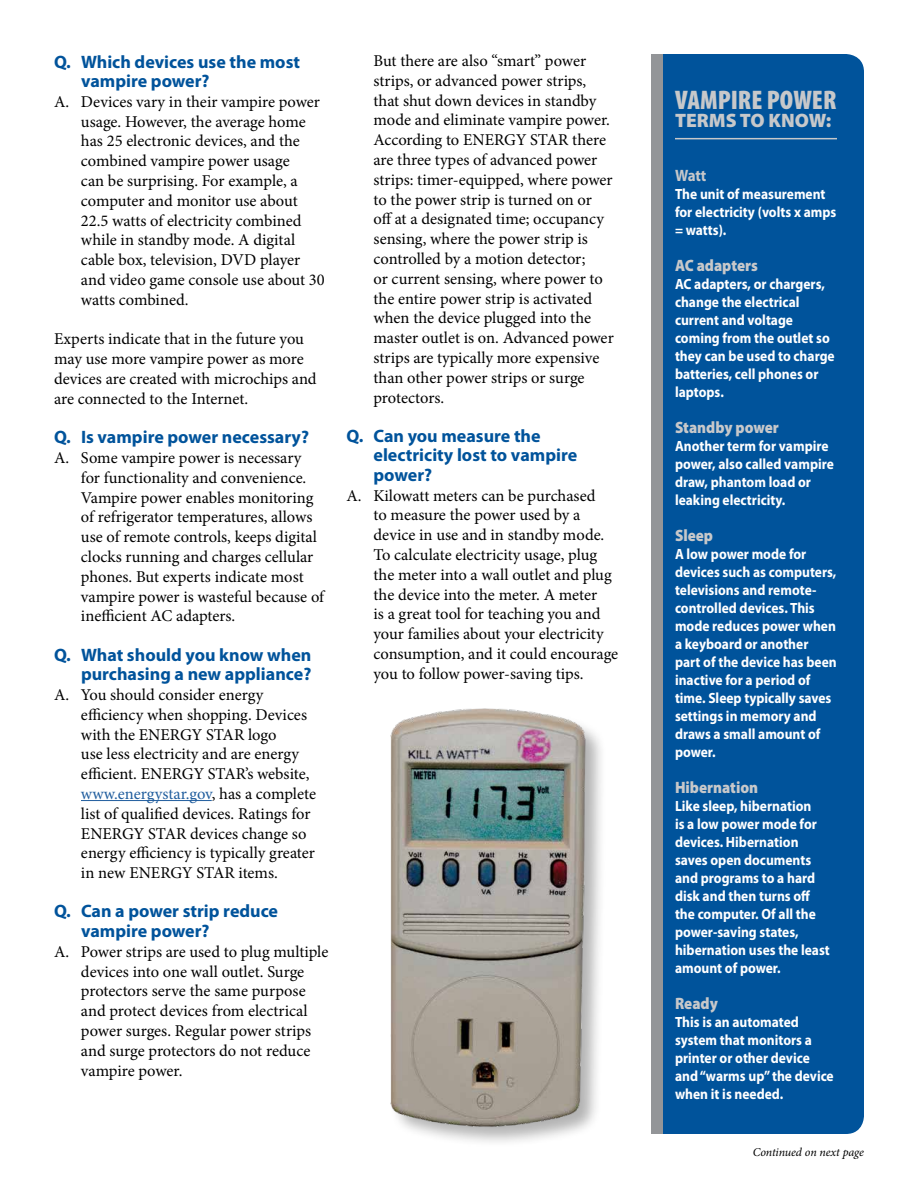
<style>
.page{position:relative;width:918px;height:1188px;background:#fff}
.page>*{position:absolute;margin:0;border:0;box-sizing:border-box;transform-origin:0 0}
.t1{font:900 condensed 27px "Myriad Pro";color:#c7c8ca}
.t2{font:900 19.5px "Myriad Pro";color:#c7c8ca}
.t3{font:700 18px/19.5px "Myriad Pro";color:#00539b}
.t4{font:16.5px/19.8px "Minion Pro";color:#000}
.t5{font:900 16.5px "Myriad Pro";color:#c7c8ca;scale:.91 1}
.t6{font:700 16.5px "Myriad Pro";color:#c7c8ca;scale:.91 1}
.t7{font:700 14.85px/18px "Myriad Pro";color:#fff;scale:.91 1}
.t8{font:italic 12px "Minion Pro";letter-spacing:-.005em;color:#000}
.s1{color:#215e9e}
</style>
<div class="page">
<hr style="left:81px;top:800px;width:131px;height:1px;background:#215e9e">
<div style="left:663px;top:54px;width:201px;height:1080px;background:#00539b"></div>
<hr style="left:675px;top:138px;width:162px;height:1px;background:#c7c8ca">
<div style="left:651px;top:54px;width:12px;height:1080px;background:#939598"></div>
<img style="left:390px;top:708px;width:211px;height:434px">
<p class="t3" style="left:81px;top:52px;width:221px;text-indent:-27px">Q. Which devices use the most vampire power?</p>
<p class="t4" style="left:81px;top:92px;width:245px;text-indent:-27px">A. Devices vary in their vampire power usage. However, the average home has 25 electronic devices, and the combined vampire power usage<br>can be surprising. For example, a computer and monitor use about<br>22.5 watts of electricity combined while in standby mode. A digital cable box, television, DVD player and video game console use about 30 watts combined.</p>
<p class="t4" style="left:54px;top:329px;width:264px">Experts indicate that in the future you may use more vampire power as more devices are created with microchips and are connected to the Internet.</p>
<p class="t3" style="left:54px;top:428px;width:257px">Q. Is vampire power necessary?</p>
<p class="t4" style="left:81px;top:448px;width:245px;text-indent:-27px">A. Some vampire power is necessary for functionality and convenience.<br>Vampire power enables monitoring of refrigerator temperatures, allows use of remote controls, keeps digital clocks running and charges cellular phones. But experts indicate most vampire power is wasteful because of inefficient AC adapters.</p>
<p class="t3" style="left:54px;top:645px;width:259px;text-align:right">Q. What should you know when purchasing a new appliance?</p>
<p class="t4" style="left:81px;top:685px;width:237px;text-indent:-27px">A. You should consider energy efficiency when shopping. Devices with the ENERGY STAR logo<br>use less electricity and are energy efficient. ENERGY STAR’s website, <span class="s1">www.energystar.gov</span>, has a complete list of qualified devices. Ratings for ENERGY STAR devices change so energy efficiency is typically greater in new ENERGY STAR items.</p>
<p class="t3" style="left:81px;top:902px;width:199px;text-indent:-27px">Q. Can a power strip reduce vampire power?</p>
<p class="t4" style="left:81px;top:942px;width:249px;text-indent:-27px">A. Power strips are used to plug multiple devices into one wall outlet. Surge protectors serve the same purpose and protect devices from electrical power surges. Regular power strips and surge protectors do not reduce vampire power.</p>
<p class="t4" style="left:373px;top:51px;width:242px">But there are also “smart” power strips, or advanced power strips, that shut down devices in standby mode and eliminate vampire power.<br>According to ENERGY STAR there are three types of advanced power strips: timer-equipped, where power to the power strip is turned on or off at a designated time; occupancy sensing, where the power strip is controlled by a motion detector;<br>or current sensing, where power to the entire power strip is activated when the device plugged into the master outlet is on. Advanced power strips are typically more expensive than other power strips or surge protectors.</p>
<p class="t3" style="left:374px;top:426px;width:205px;text-indent:-27px">Q. Can you measure the electricity lost to vampire power?</p>
<p class="t4" style="left:373px;top:486px;width:246px;text-indent:-27px">A. Kilowatt meters can be purchased<br>to measure the power used by a device in use and in standby mode.<br>To calculate electricity usage, plug the meter into a wall outlet and plug the device into the meter. A meter<br>is a great tool for teaching you and your families about your electricity consumption, and it could encourage you to follow power-saving tips.</p>
<h1 class="t1" style="left:675px;top:85px;width:163px">VAMPIRE POWER</h1>
<p class="t2" style="left:675px;top:109px;width:158px">TERMS TO KNOW:</p>
<p class="t6" style="left:675px;top:166px;width:36px">Watt</p>
<p class="t7" style="left:675px;top:185px;width:179px">The unit of measurement for electricity (volts x amps = watts).</p>
<p class="t5" style="left:675px;top:256px;width:93px">AC adapters</p>
<p class="t7" style="left:675px;top:275px;width:177px">AC adapters, or chargers, change the electrical current and voltage coming from the outlet so they can be used to charge batteries, cell phones or laptops.</p>
<p class="t5" style="left:675px;top:418px;width:116px">Standby power</p>
<p class="t7" style="left:675px;top:437px;width:176px">Another term for vampire power, also called vampire draw, phantom load or leaking electricity.</p>
<p class="t5" style="left:675px;top:526px;width:43px">Sleep</p>
<p class="t7" style="left:675px;top:545px;width:179px">A low power mode for devices such as computers, televisions and remote&shy;controlled devices. This mode reduces power when a keyboard or another part of the device has been inactive for a period of time. Sleep typically saves settings in memory and draws a small amount of power.</p>
<p class="t5" style="left:675px;top:778px;width:93px">Hibernation</p>
<p class="t7" style="left:675px;top:797px;width:172px">Like sleep, hibernation<br>is a low power mode for devices. Hibernation saves open documents and programs to a hard disk and then turns off the computer. Of all the power-saving states, hibernation uses the least amount of power.</p>
<p class="t5" style="left:675px;top:994px;width:49px">Ready</p>
<p class="t7" style="left:675px;top:1013px;width:176px">This is an automated system that monitors a printer or other device and “warms up” the device when it is needed.</p>
<p class="t8" style="left:753px;top:1144px;width:113px">Continued on next page</p>
</div>
